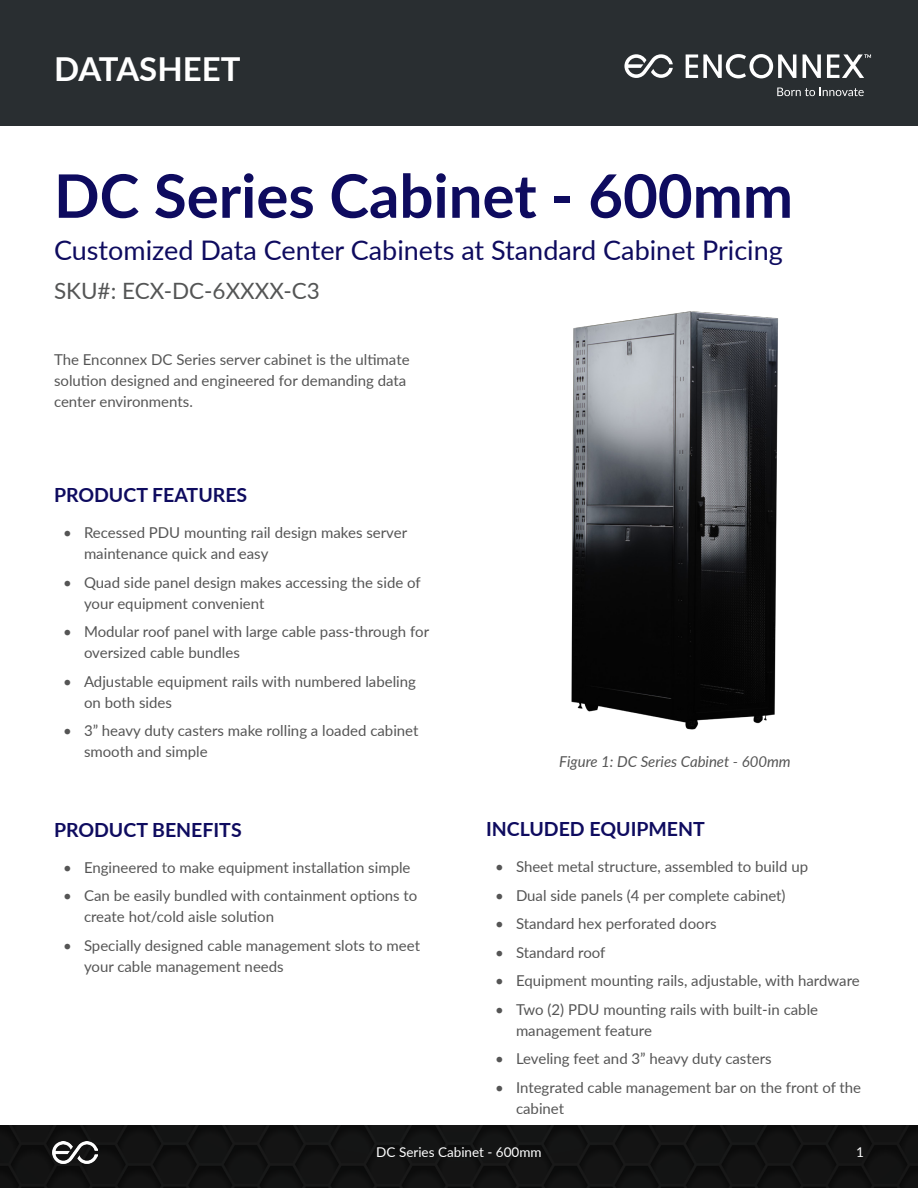
<style>
.page{position:relative;width:918px;height:1188px;background:#fff}
.page>*{position:absolute;margin:0;border:0;box-sizing:border-box;transform-origin:0 0}
.t1{font:700 60px "Lato";color:#0e0b5f}
.t2{font:700 33px "Lato";color:#fff}
.t3{font:27px "Lato";color:#0e0b5f}
.t4{font:22.5px "Lato";color:#545555}
.Paragraph{font:700 19.5px "Lato";color:#0e0b5f}
.Paragraph-2{font:15px/21px "Lato";color:#555}
.Paragraph-3{font:italic 15px "Lato";color:#555}
.t5{font:13.5px "Lato";color:#fff}
</style>
<div class="page">
<div style="left:0;top:0;width:918px;height:126px;background:#292e31"></div>
<svg style="left:624px;top:54px;width:49px;height:24px"></svg>
<svg style="left:686px;top:54px;width:110px;height:24px"></svg>
<svg style="left:803px;top:54px;width:18px;height:24px"></svg>
<svg style="left:777px;top:88px;width:87px;height:8px"></svg>
<svg style="left:827px;top:54px;width:44px;height:24px"></svg>
<div style="left:0;top:1125px;width:918px;height:63px;background:#131313"></div>
<img style="left:53px;top:1142px;width:44px;height:22px">
<img style="left:571px;top:311px;width:207px;height:419px">
<h2 class="t2" style="left:54px;top:44px;width:188px">DATASHEET</h2>
<h1 class="t1" style="left:54px;top:152px;width:741px">DC Series Cabinet - 600mm</h1>
<h3 class="t3" style="left:54px;top:231px;width:730px">Customized Data Center Cabinets at Standard Cabinet Pricing</h3>
<h3 class="t4" style="left:54px;top:275px;width:268px">SKU#: ECX-DC-6XXXX-C3</h3>
<p class="Paragraph-2" style="left:54px;top:348px;width:357px">The Enconnex DC Series server cabinet is the ultimate solution designed and engineered for demanding data center environments.</p>
<p class="Paragraph" style="left:54px;top:481px;width:195px">PRODUCT FEATURES</p>
<p class="Paragraph-2" style="left:84px;top:522px;width:325px;text-indent:-21px">• Recessed PDU mounting rail design makes server maintenance quick and easy</p>
<p class="Paragraph-2" style="left:84px;top:571px;width:338px;text-indent:-21px">• Quad side panel design makes accessing the side of your equipment convenient</p>
<p class="Paragraph-2" style="left:84px;top:621px;width:347px;text-indent:-21px">• Modular roof panel with large cable pass-through for oversized cable bundles</p>
<p class="Paragraph-2" style="left:84px;top:670px;width:334px;text-indent:-21px">• Adjustable equipment rails with numbered labeling on both sides</p>
<p class="Paragraph-2" style="left:84px;top:720px;width:336px;text-indent:-21px">• 3” heavy duty casters make rolling a loaded cabinet smooth and simple</p>
<p class="Paragraph" style="left:54px;top:815px;width:189px">PRODUCT BENEFITS</p>
<p class="Paragraph-2" style="left:63px;top:856px;width:349px">• Engineered to make equipment installation simple</p>
<p class="Paragraph-2" style="left:84px;top:885px;width:335px;text-indent:-21px">• Can be easily bundled with containment options to create hot/cold aisle solution</p>
<p class="Paragraph-2" style="left:84px;top:934px;width:338px;text-indent:-21px">• Specially designed cable management slots to meet your cable management needs</p>
<p class="Paragraph-3" style="left:559px;top:750px;width:233px">Figure 1: DC Series Cabinet - 600mm</p>
<p class="Paragraph" style="left:486px;top:815px;width:220px">INCLUDED EQUIPMENT</p>
<p class="Paragraph-2" style="left:495px;top:856px;width:315px">• Sheet metal structure, assembled to build up</p>
<p class="Paragraph-2" style="left:495px;top:884px;width:292px">• Dual side panels (4 per complete cabinet)</p>
<p class="Paragraph-2" style="left:495px;top:913px;width:223px">• Standard hex perforated doors</p>
<p class="Paragraph-2" style="left:495px;top:941px;width:112px">• Standard roof</p>
<p class="Paragraph-2" style="left:495px;top:970px;width:366px">• Equipment mounting rails, adjustable, with hardware</p>
<p class="Paragraph-2" style="left:516px;top:998px;width:304px;text-indent:-21px">• Two (2) PDU mounting rails with built-in cable management feature</p>
<p class="Paragraph-2" style="left:495px;top:1048px;width:278px">• Leveling feet and 3” heavy duty casters</p>
<p class="Paragraph-2" style="left:516px;top:1076px;width:347px;text-indent:-21px">• Integrated cable management bar on the front of the cabinet</p>
<p class="t5" style="left:376px;top:1143px;width:167px">DC Series Cabinet - 600mm</p>
<p class="t5" style="left:856px;top:1143px;width:9px">1</p>
</div>
